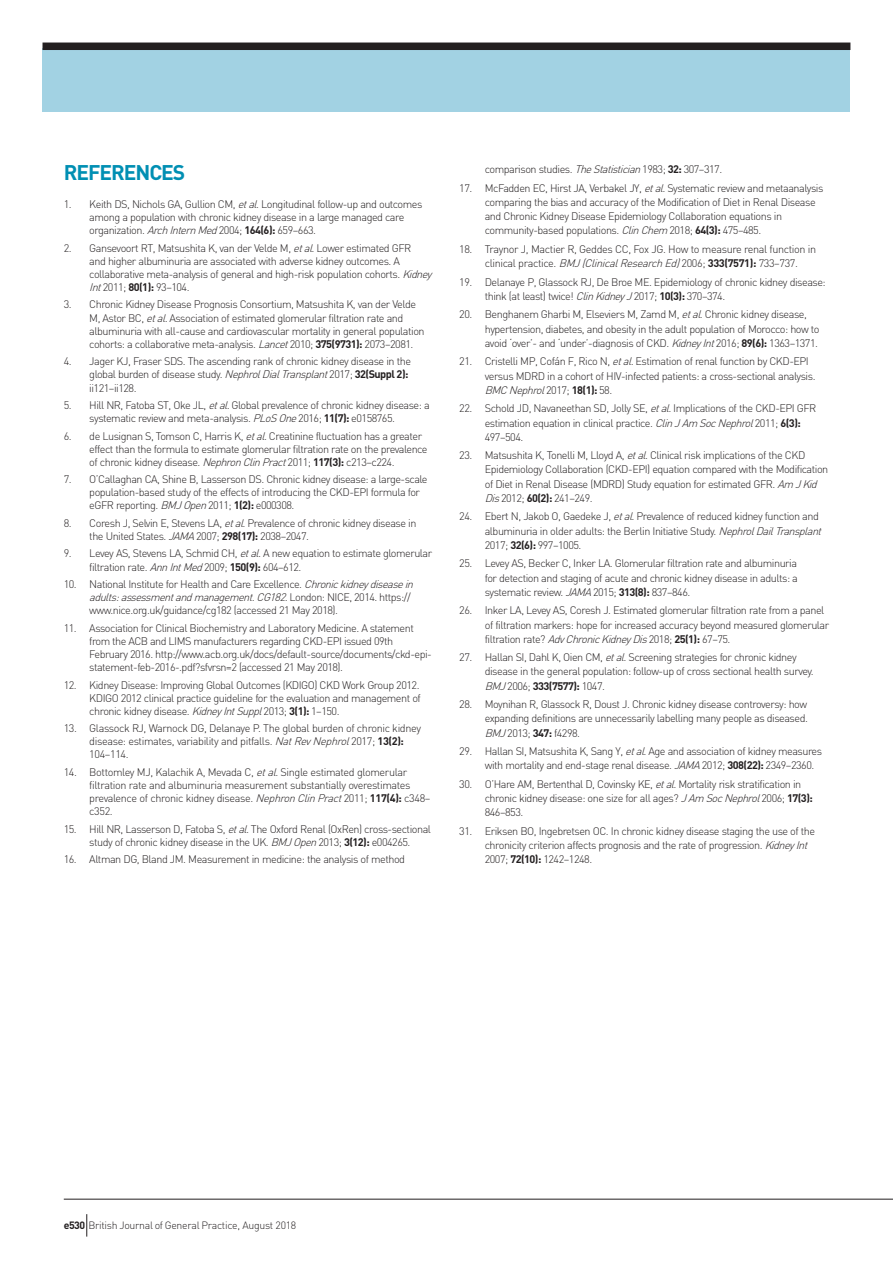
<style>
.page{position:relative;width:893px;height:1263px;background:#fff}
.page>*{position:absolute;margin:0;border:0;box-sizing:border-box;transform-origin:0 0}
.t1{font:700 21px "DIN";letter-spacing:-.05em;color:#008fb3}
.t2{font:300 10.8px/13.2px "DIN";letter-spacing:-.045em;color:#231f20}
.t3{font:300 10.5px "DIN";letter-spacing:-.025em;color:#231f20}
.s1{font-style:italic}
.s2{font-weight:700}
</style>
<div class="page">
<div style="left:43px;top:48px;width:807px;height:64px;background:#a2d2e3"></div>
<div style="left:43px;top:43px;width:807px;height:7px;background:#231f20"></div>
<hr style="left:64px;top:1199px;width:829px;height:1px;background:#231f20">
<svg style="left:86px;top:1214px;width:1px;height:22px"></svg>
<h1 class="t1" style="left:64px;top:159px;width:123px">REFERENCES</h1>
<p class="t2" style="left:89px;top:197px;width:335px;text-indent:-26px">1. Keith DS, Nichols GA, Gullion CM, <span class="s1">etal</span>. Longitudinal follow-up and outcomes among a population with chronic kidney disease in a large managed care organization. <span class="s1">ArchInternMed</span>2004; <span class="s2">164(6):</span> 659–663.</p>
<p class="t2" style="left:89px;top:241px;width:347px;text-indent:-26px">2. Gansevoort RT, Matsushita K, van der Velde M, <span class="s1">etal.</span>Lower estimated GFR<br>and higher albuminuria are associated with adverse kidney outcomes. A collaborative meta-analysis of general and high-risk population cohorts. <span class="s1">Kidney Int</span>2011; <span class="s2">80(1):</span> 93–104.</p>
<p class="t2" style="left:89px;top:298px;width:337px;text-indent:-26px">3. Chronic Kidney Disease Prognosis Consortium, Matsushita K, van der Velde M, Astor BC, <span class="s1">etal.</span>Association of estimated glomerular filtration rate and albuminuria with all-cause and cardiovascular mortality in general population cohorts: a collaborative meta-analysis. <span class="s1">Lancet</span>2010; <span class="s2">375(9731):</span> 2073–2081.</p>
<p class="t2" style="left:89px;top:355px;width:323px;text-indent:-26px">4. Jager KJ, Fraser SDS. The ascending rank of chronic kidney disease in the global burden of disease study. <span class="s1">NephrolDialTransplant</span>2017; <span class="s2">32(Suppl 2): </span>ii121–ii128.</p>
<p class="t2" style="left:89px;top:398px;width:342px;text-indent:-26px">5. Hill NR, Fatoba ST, Oke JL, <span class="s1">etal.</span>Global prevalence of chronic kidney disease: a systematic review and meta-analysis. <span class="s1">PLoSOne</span>2016; <span class="s2">11(7):</span> e0158765.</p>
<p class="t2" style="left:89px;top:429px;width:340px;text-indent:-26px">6. de Lusignan S, Tomson C, Harris K, <span class="s1">etal</span>. Creatinine fluctuation has a greater effect than the formula to estimate glomerular filtration rate on the prevalence of chronic kidney disease. <span class="s1">NephronClinPract</span>2011; <span class="s2">117(3):</span> c213–c224.</p>
<p class="t2" style="left:89px;top:473px;width:340px;text-indent:-26px">7. O’Callaghan CA, Shine B, Lasserson DS. Chronic kidney disease: a large-scale population-based study of the effects of introducing the CKD-EPI formula for eGFR reporting. <span class="s1">BMJOpen</span>2011; <span class="s2">1(2):</span> e000308.</p>
<p class="t2" style="left:89px;top:516px;width:329px;text-indent:-26px">8. Coresh J, Selvin E, Stevens LA, <span class="s1">etal.</span>Prevalence of chronic kidney disease in the United States. <span class="s1">JAMA</span>2007; <span class="s2">298(17):</span> 2038–2047.</p>
<p class="t2" style="left:89px;top:547px;width:344px;text-indent:-26px">9. Levey AS, Stevens LA, Schmid CH, <span class="s1">etal.</span>A new equation to estimate glomerular filtration rate. <span class="s1">AnnIntMed</span>2009; <span class="s2">150(9):</span> 604–612.</p>
<p class="t2" style="left:89px;top:577px;width:329px;text-indent:-26px">10. National Institute for Health and Care Excellence. <span class="s1">Chronickidneydiseasein adults:assessmentandmanagement.CG182.</span>L o n d o n : N I C E , 2 0 1 4 . h t t p s : // www.nice.org.uk/guidance/cg182 (accessed 21 May 2018).</p>
<p class="t2" style="left:89px;top:621px;width:344px;text-indent:-26px">11. Association for Clinical Biochemistry and Laboratory Medicine. A statement from the ACB and LIMS manufacturers regarding CKD-EPI issued 09th February 2016. http://www.acb.org.uk/docs/default-source/documents/ckd-epi&shy;statement-feb-2016-.pdf?sfvrsn=2 (accessed 21 May 2018).</p>
<p class="t2" style="left:89px;top:678px;width:333px;text-indent:-26px">12. Kidney Disease: Improving Global Outcomes (KDIGO) CKD Work Group 2012.<br>KDIGO 2012 clinical practice guideline for the evaluation and management of chronic kidney disease. <span class="s1">KidneyIntSuppl</span>2013; <span class="s2">3(1):</span> 1–150.</p>
<p class="t2" style="left:89px;top:721px;width:333px;text-indent:-26px">13. Glassock RJ, Warnock DG, Delanaye P. The global burden of chronic kidney disease: estimates, variability and pitfalls. <span class="s1">NatRevNephrol</span>2017; <span class="s2">13(2):<br></span>104–114.</p>
<p class="t2" style="left:89px;top:765px;width:343px;text-indent:-26px">14. Bottomley MJ, Kalachik A, Mevada C, <span class="s1">etal</span>. Single estimated glomerular filtration rate and albuminuria measurement substantially overestimates prevalence of chronic kidney disease. <span class="s1">NephronClinPract</span>2011; <span class="s2">117(4):</span> c348– c352.</p>
<p class="t2" style="left:64px;top:822px;width:369px;text-align:center">15. Hill NR, Lasserson D, Fatoba S, <span class="s1">etal.</span>The Oxford Renal (OxRen) cross-sectional study of chronic kidney disease in the UK. <span class="s1">BMJOpen</span>2013; <span class="s2">3(12):</span> e004265.</p>
<p class="t2" style="left:64px;top:853px;width:343px">16. Altman DG, Bland JM. Measurement in medicine: the analysis of method</p>
<p class="t2" style="left:485px;top:163px;width:239px">comparison studies. <span class="s1">TheStatistician</span>1983; <span class="s2">32:</span> 307–317.</p>
<p class="t2" style="left:485px;top:181px;width:340px;line-height:14.2px;text-indent:-26px">17. McFadden EC, Hirst JA, Verbakel JY, <span class="s1">etal.</span>Systematic review and metaanalysis comparing the bias and accuracy of the Modification of Diet in Renal Disease and Chronic Kidney Disease Epidemiology Collaboration equations in community-based populations. <span class="s1">ClinChem</span> 2018; <span class="s2">64(3):</span> 475–485.</p>
<p class="t2" style="left:485px;top:242px;width:333px;line-height:14.2px;text-indent:-26px">18. Traynor J, Mactier R, Geddes CC, Fox JG. How to measure renal function in clinical practice. <span class="s1">BMJ(ClinicalResearchEd)</span>2006; <span class="s2">333(7571):</span> 733–737.</p>
<p class="t2" style="left:485px;top:275px;width:343px;line-height:14.2px;text-indent:-26px">19. Delanaye P, Glassock RJ, De Broe ME. Epidemiology of chronic kidney disease: think (at least) twice! <span class="s1">ClinKidneyJ</span>2017; <span class="s2">10(3):</span> 370–374.</p>
<p class="t2" style="left:485px;top:307px;width:336px;line-height:14.2px;text-indent:-26px">20. Benghanem Gharbi M, Elseviers M, Zamd M, <span class="s1">etal</span>. Chronic kidney disease, hypertension, diabetes, and obesity in the adult population of Morocco: how to avoid ‘over’- and ‘under’-diagnosis of CKD. <span class="s1">KidneyInt</span>2016; <span class="s2">89(6):</span> 1363–1371.</p>
<p class="t2" style="left:485px;top:354px;width:332px;line-height:14.2px;text-indent:-26px">21. Cristelli MP, Cofán F, Rico N, <span class="s1">etal.</span>Estimation of renal function by CKD-EPI versus MDRD in a cohort of HIV-infected patients: a cross-sectional analysis.<br><span class="s1">BMCNephrol</span>2017; <span class="s2">18(1):</span> 58.</p>
<p class="t2" style="left:485px;top:401px;width:333px;line-height:14.2px;text-indent:-26px">22. Schold JD, Navaneethan SD, Jolly SE, <span class="s1">etal.</span>Implications of the CKD-EPI GFR estimation equation in clinical practice. <span class="s1">ClinJAm SocNephrol</span>2011; <span class="s2">6(3):<br></span>497–504.</p>
<p class="t2" style="left:485px;top:448px;width:345px;line-height:14.2px;text-indent:-26px">23. Matsushita K, Tonelli M, Lloyd A, <span class="s1">etal</span>. Clinical risk implications of the CKD Epidemiology Collaboration (CKD-EPI) equation compared with the Modification of Diet in Renal Disease (MDRD) Study equation for estimated GFR. <span class="s1">Am JKid Dis</span>2012; <span class="s2">60(2):</span> 241–249.</p>
<p class="t2" style="left:485px;top:509px;width:341px;line-height:14.2px;text-indent:-26px">24. Ebert N, Jakob O, Gaedeke J, <span class="s1">etal.</span>Prevalence of reduced kidney function and albuminuria in older adults: the Berlin Initiative Study. <span class="s1">NephrolDailTransplant<br></span>2017; <span class="s2">32(6):</span> 997–1005.</p>
<p class="t2" style="left:485px;top:556px;width:315px;line-height:14.2px;text-align:justify;text-indent:-26px">25. Levey AS, Becker C, Inker LA. Glomerular filtration rate and albuminuria for detection and staging of acute and chronic kidney disease in adults: a systematic review. <span class="s1">JAMA</span>2015; <span class="s2">313(8):</span> 837–846.</p>
<p class="t2" style="left:485px;top:603px;width:346px;line-height:14.2px;text-indent:-26px">26. Inker LA, Levey AS, Coresh J. Estimated glomerular filtration rate from a panel of filtration markers: hope for increased accuracy beyond measured glomerular filtration rate? <span class="s1">AdvChronicKidneyDis</span>2018; <span class="s2">25(1):</span> 67–75.</p>
<p class="t2" style="left:485px;top:650px;width:331px;line-height:14.2px;text-indent:-26px">27. Hallan SI, Dahl K, Oien CM, <span class="s1">etal.</span>Screening strategies for chronic kidney disease in the general population: follow-up of cross sectional health survey.<br><span class="s1">BMJ</span>2006; <span class="s2">333(7577):</span> 1047.</p>
<p class="t2" style="left:485px;top:697px;width:325px;line-height:14.2px;text-align:justify;text-indent:-26px">28. Moynihan R, Glassock R, Doust J. Chronic kidney disease controversy: how expanding definitions are unnecessarily labelling many people as diseased.<br><span class="s1">BMJ</span>2013; <span class="s2">347:</span> f4298.</p>
<p class="t2" style="left:485px;top:744px;width:339px;line-height:14.2px;text-indent:-26px">29. Hallan SI, Matsushita K, Sang Y, <span class="s1">etal.</span>Age and association of kidney measures with mortality and end-stage renal disease. <span class="s1">JAMA</span>2012; <span class="s2">308(22):</span> 2349–2360.</p>
<p class="t2" style="left:485px;top:777px;width:330px;line-height:14.2px;text-indent:-26px">30. O’Hare AM, Bertenthal D, Covinsky KE, <span class="s1">etal.</span>Mortality risk stratification in chronic kidney disease: one size for all ages? <span class="s1">JAm SocNephrol</span>2006; <span class="s2">17(3):<br></span>846–853.</p>
<p class="t2" style="left:485px;top:824px;width:332px;line-height:14.2px;text-indent:-26px">31. Eriksen BO, Ingebretsen OC. In chronic kidney disease staging the use of the chronicity criterion affects prognosis and the rate of progression. <span class="s1">KidneyInt<br></span>2007; <span class="s2">72(10):</span> 1242–1248.</p>
<p class="t3" style="left:64px;top:1218px;width:234px"><span class="s2">e530</span> British Journal of General Practice, August 2018</p>
</div>
